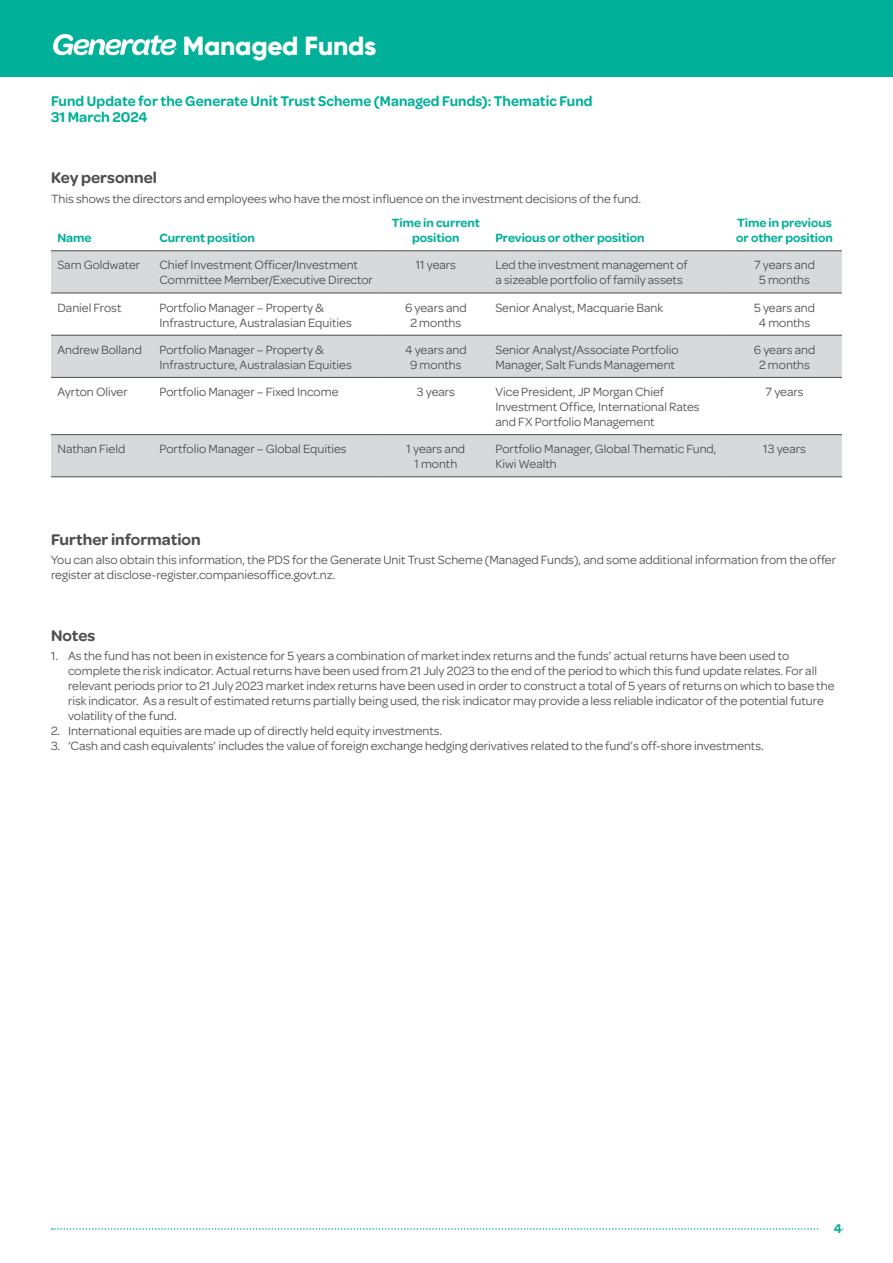
<style>
.page{position:relative;width:893px;height:1263px;background:#fff}
.page>*{position:absolute;margin:0;border:0;box-sizing:border-box;transform-origin:0 0}
.t1{font:800 26.25px "Gilroy";letter-spacing:-.01em;color:#fff}
.t2{font:600 16.5px "Omnes";color:#4d4d4f}
.t3{font:600 15px/16.5px "Omnes";letter-spacing:.01em;color:#00b098;scale:.96 1}
.t4{font:600 13.5px "Omnes";color:#00b098}
.t5{font:12.75px/15px "Omnes";color:#4d4d4f}
.t6{font:600 12.75px/15px "Omnes";color:#00b098;text-align:center}
</style>
<div class="page">
<div style="left:0;top:0;width:893px;height:77px;background:#00b098"></div>
<svg style="left:53px;top:34px;width:123px;height:21px"></svg>
<svg style="left:52px;top:1228px;width:767px;height:2px"></svg>
<svg style="left:51px;top:251px;width:791px;height:226px;fill:#d7d9da"></svg>
<hr style="left:51px;top:250px;width:102px;height:1px;background:#4d4d4f">
<hr style="left:153px;top:250px;width:230px;height:1px;background:#4d4d4f">
<hr style="left:383px;top:250px;width:106px;height:1px;background:#4d4d4f">
<hr style="left:489px;top:250px;width:238px;height:1px;background:#4d4d4f">
<hr style="left:727px;top:250px;width:115px;height:1px;background:#4d4d4f">
<hr style="left:51px;top:293px;width:102px;height:1px;background:#4d4d4f">
<hr style="left:153px;top:293px;width:230px;height:1px;background:#4d4d4f">
<hr style="left:51px;top:335px;width:102px;height:1px;background:#4d4d4f">
<hr style="left:153px;top:335px;width:230px;height:1px;background:#4d4d4f">
<hr style="left:51px;top:434px;width:102px;height:1px;background:#4d4d4f">
<hr style="left:153px;top:434px;width:230px;height:1px;background:#4d4d4f">
<hr style="left:383px;top:293px;width:106px;height:1px;background:#4d4d4f">
<hr style="left:383px;top:335px;width:106px;height:1px;background:#4d4d4f">
<hr style="left:383px;top:434px;width:106px;height:1px;background:#4d4d4f">
<hr style="left:489px;top:293px;width:238px;height:1px;background:#4d4d4f">
<hr style="left:727px;top:293px;width:115px;height:1px;background:#4d4d4f">
<hr style="left:489px;top:335px;width:238px;height:1px;background:#4d4d4f">
<hr style="left:727px;top:335px;width:115px;height:1px;background:#4d4d4f">
<hr style="left:489px;top:434px;width:238px;height:1px;background:#4d4d4f">
<hr style="left:727px;top:434px;width:115px;height:1px;background:#4d4d4f">
<hr style="left:51px;top:377px;width:102px;height:1px;background:#4d4d4f">
<hr style="left:153px;top:377px;width:230px;height:1px;background:#4d4d4f">
<hr style="left:51px;top:477px;width:102px;height:1px;background:#4d4d4f">
<hr style="left:153px;top:477px;width:230px;height:1px;background:#4d4d4f">
<hr style="left:383px;top:377px;width:106px;height:1px;background:#4d4d4f">
<hr style="left:383px;top:477px;width:106px;height:1px;background:#4d4d4f">
<hr style="left:489px;top:377px;width:238px;height:1px;background:#4d4d4f">
<hr style="left:727px;top:377px;width:115px;height:1px;background:#4d4d4f">
<hr style="left:489px;top:477px;width:238px;height:1px;background:#4d4d4f">
<hr style="left:727px;top:477px;width:115px;height:1px;background:#4d4d4f">
<h1 class="t1" style="left:183px;top:29px;width:195px">Managed Funds</h1>
<p class="t3" style="left:51px;top:92px;width:566px">Fund Update for the Generate Unit Trust Scheme (Managed Funds): Thematic Fund<br>31 March 2024</p>
<p class="t2" style="left:51px;top:168px;width:107px">Key personnel</p>
<p class="t5" style="left:51px;top:191px;width:592px">This shows the directors and employees who have the most influence on the investment decisions of the fund.</p>
<p class="t6" style="left:57px;top:230px;width:36px">Name</p>
<p class="t6" style="left:159px;top:230px;width:97px">Current position</p>
<p class="t6" style="left:392px;top:215px;width:90px">Time in current position</p>
<p class="t6" style="left:495px;top:230px;width:151px">Previous or other position</p>
<p class="t6" style="left:736px;top:215px;width:98px;text-align:left">Time in previous or other position</p>
<p class="t5" style="left:57px;top:258px;width:84px">Sam Goldwater</p>
<p class="t5" style="left:159px;top:258px;width:215px">Chief Investment Officer/Investment<br>Committee Member/Executive Director</p>
<p class="t5" style="left:416px;top:258px;width:42px">11 years</p>
<p class="t5" style="left:495px;top:258px;width:194px">Led the investment management of a sizeable portfolio of family assets</p>
<p class="t5" style="left:754px;top:258px;width:62px;text-align:center">7 years and<br>5 months</p>
<p class="t5" style="left:57px;top:300px;width:66px">Daniel Frost</p>
<p class="t5" style="left:159px;top:300px;width:194px">Portfolio Manager – Property &amp;<br>Infrastructure, Australasian Equities</p>
<p class="t5" style="left:405px;top:300px;width:63px;text-align:center">6 years and<br>2 months</p>
<p class="t5" style="left:495px;top:300px;width:169px">Senior Analyst, Macquarie Bank</p>
<p class="t5" style="left:754px;top:300px;width:62px;text-align:center">5 years and<br>4 months</p>
<p class="t5" style="left:57px;top:342px;width:86px">Andrew Bolland</p>
<p class="t5" style="left:159px;top:342px;width:194px">Portfolio Manager – Property &amp;<br>Infrastructure, Australasian Equities</p>
<p class="t5" style="left:405px;top:342px;width:63px;text-align:center">4 years and<br>9 months</p>
<p class="t5" style="left:495px;top:342px;width:185px">Senior Analyst/Associate Portfolio<br>Manager, Salt Funds Management</p>
<p class="t5" style="left:754px;top:342px;width:63px;text-align:center">6 years and<br>2 months</p>
<p class="t5" style="left:57px;top:384px;width:72px">Ayrton Oliver</p>
<p class="t5" style="left:159px;top:384px;width:180px">Portfolio Manager – Fixed Income</p>
<p class="t5" style="left:417px;top:384px;width:40px">3 years</p>
<p class="t5" style="left:495px;top:384px;width:206px">Vice President, JP Morgan Chief<br>Investment Office, International Rates and FX Portfolio Management</p>
<p class="t5" style="left:766px;top:384px;width:39px">7 years</p>
<p class="t5" style="left:57px;top:442px;width:69px">Nathan Field</p>
<p class="t5" style="left:159px;top:442px;width:189px">Portfolio Manager – Global Equities</p>
<p class="t5" style="left:407px;top:442px;width:60px;text-align:center">1 years and<br>1 month</p>
<p class="t5" style="left:495px;top:442px;width:223px">Portfolio Manager, Global Thematic Fund,<br>Kiwi Wealth</p>
<p class="t5" style="left:763px;top:442px;width:44px">13 years</p>
<p class="t2" style="left:51px;top:530px;width:151px">Further information</p>
<p class="t5" style="left:51px;top:552px;width:786px">You can also obtain this information, the PDS for the Generate Unit Trust Scheme (Managed Funds), and some additional information from the offer register at disclose-register.companiesoffice.govt.nz.</p>
<p class="t2" style="left:51px;top:626px;width:46px">Notes</p>
<p class="t5" style="left:68px;top:648px;width:768px;text-indent:-17px">1. As the fund has not been in existence for 5 years a combination of market index returns and the funds’ actual returns have been used to complete the risk indicator. Actual returns have been used from 21 July 2023 to the end of the period to which this fund update relates. For all relevant periods prior to 21 July 2023 market index returns have been used in order to construct a total of 5 years of returns on which to base the risk indicator. As a result of estimated returns partially being used, the risk indicator may provide a less reliable indicator of the potential future volatility of the fund.</p>
<p class="t5" style="left:51px;top:723px;width:393px">2. International equities are made up of directly held equity investments.</p>
<p class="t5" style="left:51px;top:738px;width:714px">3. ‘Cash and cash equivalents’ includes the value of foreign exchange hedging derivatives related to the fund’s off-shore investments.</p>
<p class="t4" style="left:834px;top:1221px;width:10px">4</p>
</div>
